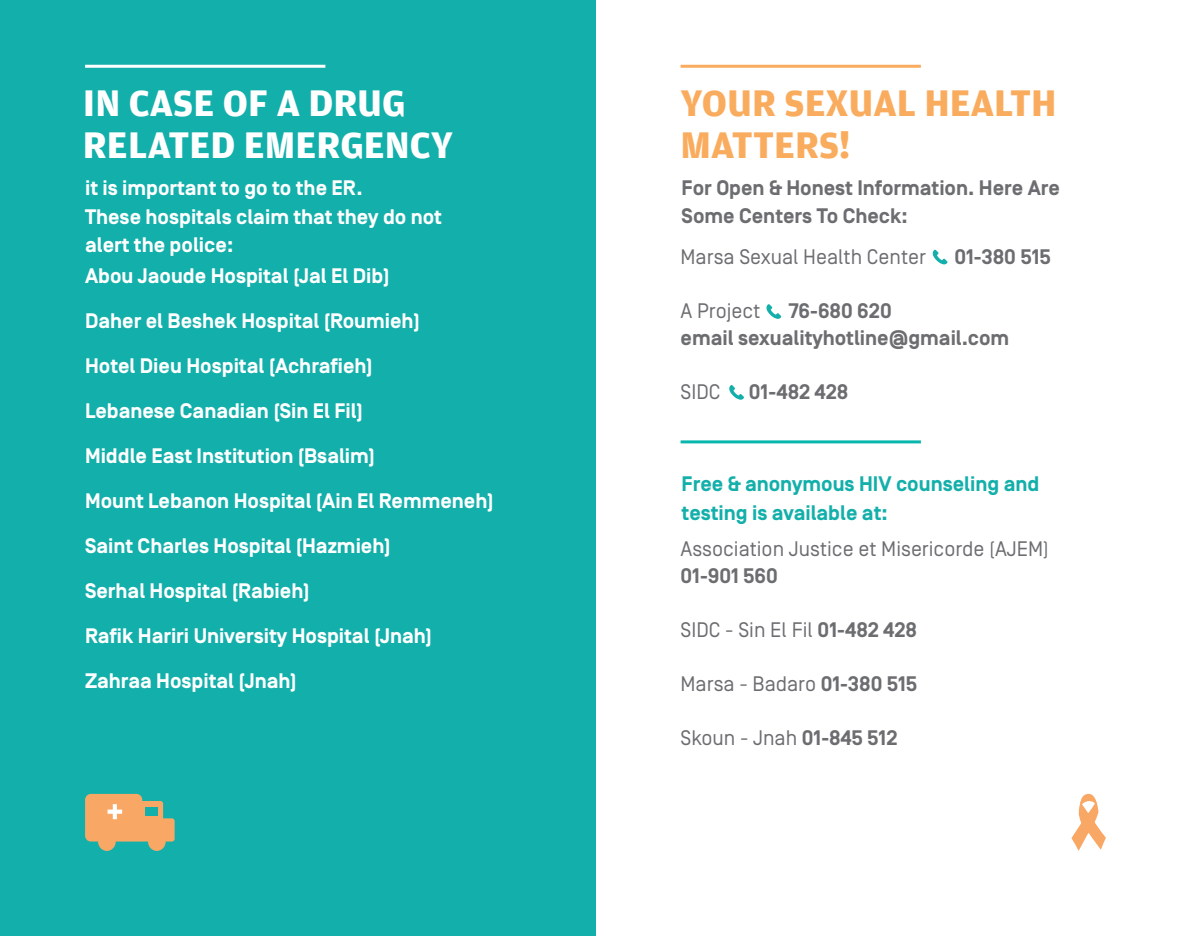
<style>
.page{position:relative;width:1191px;height:936px;background:#fff}
.page>*{position:absolute;margin:0;border:0;box-sizing:border-box;transform-origin:0 0}
.t1{font:700 39px/42px "Amplitude";color:#fff}
.t2{font:700 39px/42px "Amplitude";color:#faac5e}
.t3{font:700 21px/28.5px "Simplon BP";color:#fff}
.t4{font:21px "Simplon BP Regular";color:#6c6d70}
.t5{font:700 21px/28.5px "Simplon BP";color:#6c6d70}
.t6{font:700 21px/28.5px "Simplon BP";color:#13afaa}
.s1{font-family:"Simplon BP";font-weight:700}
</style>
<div class="page">
<hr style="left:680px;top:65px;width:241px;height:3px;background:#faac5e">
<hr style="left:680px;top:440px;width:241px;height:3px;background:#07b7ad">
<svg style="left:729px;top:385px;width:15px;height:14px"></svg>
<svg style="left:766px;top:304px;width:15px;height:15px"></svg>
<svg style="left:932px;top:250px;width:15px;height:14px"></svg>
<svg style="left:1071px;top:793px;width:35px;height:57px"></svg>
<div style="left:0;top:0;width:595px;height:935px;background:#13afaa"></div>
<hr style="left:85px;top:65px;width:240px;height:3px;background:#fff">
<svg style="left:85px;top:793px;width:90px;height:57px"></svg>
<div style="left:145px;top:806px;width:12px;height:9px;background:#13afaa"></div>
<p class="t1" style="left:83px;top:82px;width:371px">IN CASE OF A DRUG<br>RELATED EMERGENCY</p>
<p class="t3" style="left:85px;top:174px;width:358px">it is important to go to the ER.<br>These hospitals claim that they do not alert the police:</p>
<p class="t3" style="left:85px;top:262px;width:306px">Abou Jaoude Hospital (Jal El Dib)</p>
<p class="t3" style="left:85px;top:307px;width:336px">Daher el Beshek Hospital (Roumieh)</p>
<p class="t3" style="left:85px;top:352px;width:289px">Hotel Dieu Hospital (Achrafieh)</p>
<p class="t3" style="left:85px;top:397px;width:279px">Lebanese Canadian (Sin El Fil)</p>
<p class="t3" style="left:85px;top:442px;width:292px">Middle East Institution (Bsalim)</p>
<p class="t3" style="left:85px;top:487px;width:410px">Mount Lebanon Hospital (Ain El Remmeneh)</p>
<p class="t3" style="left:85px;top:532px;width:307px">Saint Charles Hospital (Hazmieh)</p>
<p class="t3" style="left:85px;top:577px;width:226px">Serhal Hospital (Rabieh)</p>
<p class="t3" style="left:85px;top:622px;width:349px">Rafik Hariri University Hospital (Jnah)</p>
<p class="t3" style="left:85px;top:667px;width:213px">Zahraa Hospital (Jnah)</p>
<p class="t2" style="left:680px;top:82px;width:378px">YOUR SEXUAL HEALTH<br>MATTERS!</p>
<p class="t5" style="left:681px;top:174px;width:380px">For Open &amp; Honest Information. Here Are<br>Some Centers To Check:</p>
<p class="t4" style="left:680px;top:245px;width:247px">Marsa Sexual Health Center</p>
<p class="t5" style="left:954px;top:243px;width:98px">01-380 515</p>
<p class="t4" style="left:680px;top:299px;width:81px">A Project</p>
<p class="t5" style="left:789px;top:297px;width:104px">76-680 620</p>
<p class="t5" style="left:680px;top:324px;width:330px">email sexualityhotline@gmail.com</p>
<p class="t4" style="left:680px;top:380px;width:41px">SIDC</p>
<p class="t5" style="left:749px;top:378px;width:101px">01-482 428</p>
<p class="t6" style="left:681px;top:470px;width:359px">Free &amp; anonymous HIV counseling and testing is available at:</p>
<p class="t4" style="left:680px;top:536px;width:370px">Association Justice et Misericorde (AJEM)</p>
<p class="t5" style="left:680px;top:562px;width:99px">01-901 560</p>
<p class="t4" style="left:680px;top:617px;width:238px">SIDC - Sin El Fil <span class="s1">01-482 428</span></p>
<p class="t4" style="left:680px;top:671px;width:238px">Marsa - Badaro <span class="s1">01-380 515</span></p>
<p class="t4" style="left:680px;top:725px;width:218px">Skoun - Jnah <span class="s1">01-845 512</span></p>
</div>
